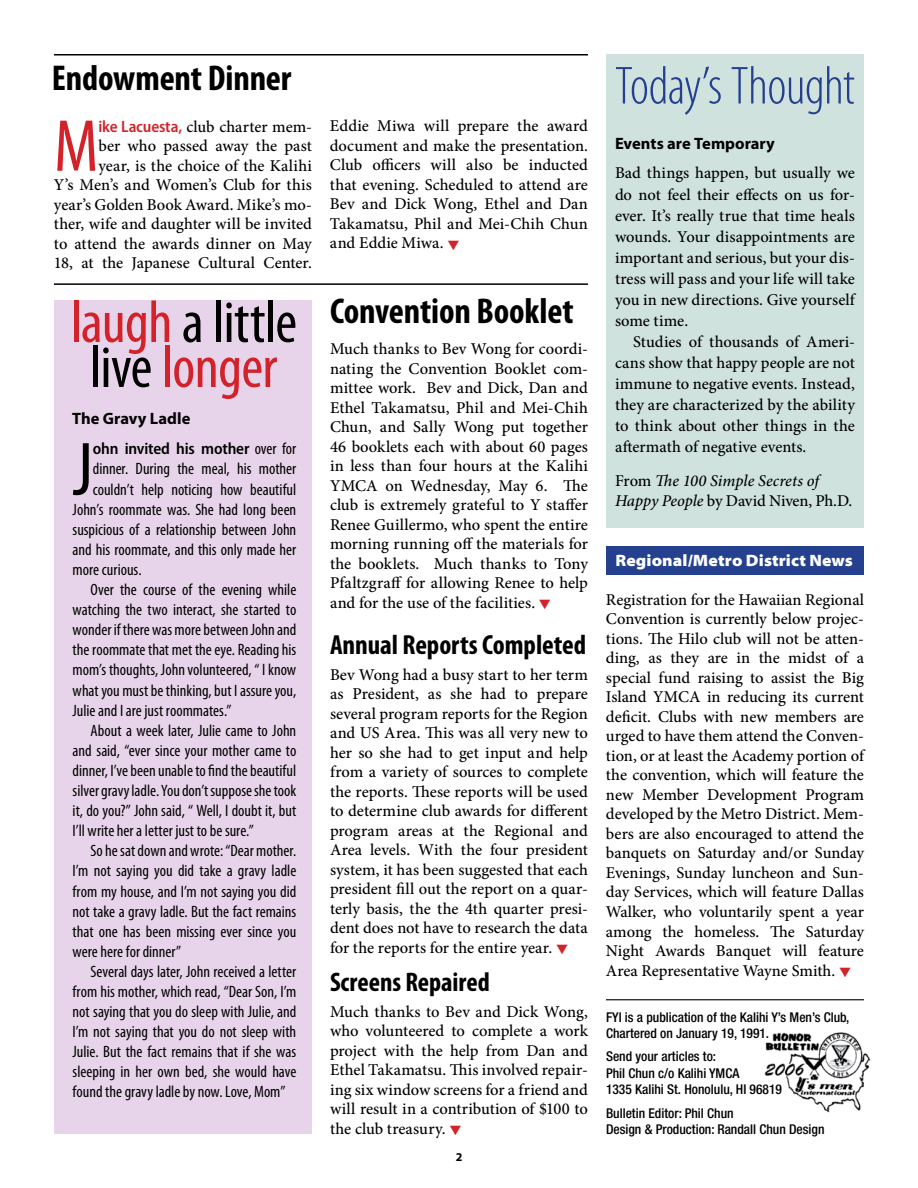
<style>
.page{position:relative;width:918px;height:1188px;background:#fff}
.page>*{position:absolute;margin:0;border:0;box-sizing:border-box;transform-origin:0 0}
.t1{font:condensed 76.2px "Myriad Pro";color:#000}
.t2{font:condensed 74.4px "Myriad Pro";color:#d2232a}
.t3{font:condensed 60px/45px "Myriad Pro";letter-spacing:-.015em;color:#d2232a;text-align:center}
.t4{font:300 condensed 54px "Myriad Pro";letter-spacing:-.015em;color:#25408f}
.t5{font:700 condensed 36px "Myriad Pro";letter-spacing:-.005em;color:#000}
.t6{font:700 condensed 27.75px "Myriad Pro";color:#000}
.t7{font:700 condensed 27px "Myriad Pro";color:#000}
.t8{font:500 16.5px/19.5px "Minion Pro";color:#000;text-align:justify}
.t9{font:condensed 16.5px "Myriad Pro";color:#000}
.t10{font:italic 500 16.5px/19.5px "Minion Pro";letter-spacing:.005em;color:#000}
.t11{font:700 16.5px "Myriad Pro";color:#000}
.t12{font:900 semi-expanded 16.5px "Myriad Pro";letter-spacing:.005em;color:#fff}
.t13{font:600 semi-condensed 16.5px "Myriad Pro";letter-spacing:-.01em;color:#000}
.t14{font:500 condensed 13.5px/16.2px "Helvetica Neue LT Std";color:#000}
.t15{font:700 12px "Myriad Pro";color:#000}
.s1{font-family:"Myriad Pro";font-weight:600;font-stretch:semi-condensed;color:#d2232a}
.s2{color:#d2232a}
.s3{color:#000}
.s4{font-weight:400;font-stretch:condensed}
.s5{font-style:normal}
</style>
<div class="page">
<div style="left:606px;top:54px;width:258px;height:473px;background:#cfe2dd"></div>
<div style="left:606px;top:547px;width:258px;height:28px;background:#25408f"></div>
<img style="left:765px;top:1032px;width:106px;height:81px">
<hr style="left:606px;top:999px;width:258px;height:1px;background:#000">
<hr style="left:54px;top:54px;width:534px;height:2px;background:#000">
<hr style="left:54px;top:283px;width:534px;height:2px;background:#000">
<div style="left:54px;top:301px;width:258px;height:833px;background:#e8d4ea"></div>
<h3 class="t5" style="left:52px;top:58px;width:241px">Endowment Dinner</h3>
<p class="t8" style="left:54px;top:117px;width:260px;text-align:right"><span class="s1">ike Lacuesta,</span> club charter mem-<br>ber who passed away the past<br>year, is the choice of the Kalihi<br>Y’s Men’s and Women’s Club for this year’s Golden Book Award. Mike’s mo&shy;ther, wife and daughter will be invited to attend the awards dinner on May 18, at the Japanese Cultural Center.</p>
<p class="t8" style="left:330px;top:116px;width:260px">Eddie Miwa will prepare the award document and make the presentation.<br>Club officers will also be inducted that evening. Scheduled to attend are Bev and Dick Wong, Ethel and Dan Takamatsu, Phil and Mei-Chih Chun and Eddie Miwa. <span class="s2">▼</span></p>
<h2 class="t2" style="left:54px;top:101px;width:46px">M</h2>
<h3 class="t3" style="left:70px;top:299px;width:228px">laugh <span class="s3">a little live</span> longer</h3>
<p class="t11" style="left:72px;top:410px;width:120px">The Gravy Ladle</p>
<h1 class="t1" style="left:73px;top:423px;width:22px">J</h1>
<p class="t13" style="left:93px;top:440px;width:205px">ohn invited his mother <span class="s4">over for</span></p>
<p class="t9" style="left:93px;top:459px;width:205px">dinner. During the meal, his mother</p>
<p class="t9" style="left:93px;top:479px;width:205px">couldn’t help noticing how beautiful</p>
<p class="t9" style="left:73px;top:499px;width:225px">John’s roommate was. She had long been</p>
<p class="t9" style="left:73px;top:519px;width:225px">suspicious of a relationship between John</p>
<p class="t9" style="left:73px;top:539px;width:225px">and his roommate, and this only made her</p>
<p class="t9" style="left:73px;top:560px;width:70px">more curious.</p>
<p class="t9" style="left:91px;top:580px;width:207px">Over the course of the evening while</p>
<p class="t9" style="left:73px;top:600px;width:225px">watching the two interact, she started to</p>
<p class="t9" style="left:73px;top:620px;width:225px">wonder if there was more between John and</p>
<p class="t9" style="left:73px;top:640px;width:225px">the roommate that met the eye. Reading his</p>
<p class="t9" style="left:73px;top:660px;width:225px">mom’s thoughts, John volunteered, “ I know</p>
<p class="t9" style="left:73px;top:680px;width:225px">what you must be thinking, but I assure you,</p>
<p class="t9" style="left:73px;top:700px;width:160px">Julie and I are just roommates.”</p>
<p class="t9" style="left:91px;top:720px;width:207px">About a week later, Julie came to John</p>
<p class="t9" style="left:73px;top:740px;width:225px">and said, “ever since your mother came to</p>
<p class="t9" style="left:73px;top:760px;width:225px">dinner, I’ve been unable to find the beautiful</p>
<p class="t9" style="left:73px;top:781px;width:225px">silver gravy ladle. You don’t suppose she took</p>
<p class="t9" style="left:73px;top:801px;width:225px">it, do you?” John said, “ Well, I doubt it, but</p>
<p class="t9" style="left:73px;top:821px;width:183px">I’ll write her a letter just to be sure.”</p>
<p class="t9" style="left:91px;top:841px;width:207px">So he sat down and wrote: “Dear mother.</p>
<p class="t9" style="left:73px;top:861px;width:225px">I’m not saying you did take a gravy ladle</p>
<p class="t9" style="left:73px;top:881px;width:225px">from my house, and I’m not saying you did</p>
<p class="t9" style="left:73px;top:901px;width:225px">not take a gravy ladle. But the fact remains</p>
<p class="t9" style="left:73px;top:921px;width:225px">that one has been missing ever since you</p>
<p class="t9" style="left:73px;top:941px;width:110px">were here for dinner”</p>
<p class="t9" style="left:91px;top:961px;width:207px">Several days later, John received a letter</p>
<p class="t9" style="left:73px;top:982px;width:225px">from his mother, which read, “Dear Son, I’m</p>
<p class="t9" style="left:73px;top:1002px;width:225px">not saying that you do sleep with Julie, and</p>
<p class="t9" style="left:73px;top:1022px;width:225px">I’m not saying that you do not sleep with</p>
<p class="t9" style="left:73px;top:1042px;width:225px">Julie. But the fact remains that if she was</p>
<p class="t9" style="left:73px;top:1062px;width:225px">sleeping in her own bed, she would have</p>
<p class="t9" style="left:73px;top:1082px;width:214px">found the gravy ladle by now. Love, Mom”</p>
<h3 class="t5" style="left:330px;top:291px;width:245px">Convention Booklet</h3>
<p class="t8" style="left:330px;top:339px;width:260px">Much thanks to Bev Wong for coordi&shy;nating the Convention Booklet com&shy;mittee work. Bev and Dick, Dan and Ethel Takamatsu, Phil and Mei-Chih Chun, and Sally Wong put together 46 booklets each with about 60 pages in less than four hours at the Kalihi YMCA on Wednesday, May 6. The club is extremely grateful to Y staffer Renee Guillermo, who spent the entire morning running off the materials for the booklets. Much thanks to Tony Pfaltzgraff for allowing Renee to help and for the use of the facilities. <span class="s2">▼</span></p>
<h3 class="t6" style="left:330px;top:630px;width:258px">Annual Reports Completed</h3>
<p class="t8" style="left:330px;top:665px;width:260px">Bev Wong had a busy start to her term as President, as she had to prepare several program reports for the Region and US Area. This was all very new to her so she had to get input and help from a variety of sources to complete the reports. These reports will be used to determine club awards for different program areas at the Regional and Area levels. With the four president system, it has been suggested that each president fill out the report on a quar&shy;terly basis, the the 4th quarter presi&shy;dent does not have to research the data for the reports for the entire year. <span class="s2">▼</span></p>
<h3 class="t7" style="left:330px;top:968px;width:161px">Screens Repaired</h3>
<p class="t8" style="left:330px;top:1002px;width:259px">Much thanks to Bev and Dick Wong, who volunteered to complete a work project with the help from Dan and Ethel Takamatsu. This involved repair&shy;ing six window screens for a friend and will result in a contribution of $100 to the club treasury. <span class="s2">▼</span></p>
<p class="t15" style="left:456px;top:1150px;width:8px">2</p>
<h3 class="t4" style="left:615px;top:57px;width:241px">Today’s Thought</h3>
<p class="t11" style="left:615px;top:134px;width:161px">Events are Temporary</p>
<p class="t8" style="left:615px;top:163px;width:241px;line-height:21px">Bad things happen, but usually we do not feel their effects on us for&shy;ever. It’s really true that time heals wounds. Your disappointments are important and serious, but your dis&shy;tress will pass and your life will take you in new directions. Give yourself some time.</p>
<p class="t8" style="left:615px;top:331px;width:241px;line-height:21px;text-indent:18px">Studies of thousands of Ameri&shy;cans show that happy people are not immune to negative events. Instead, they are characterized by the ability to think about other things in the aftermath of negative events.</p>
<p class="t10" style="left:615px;top:471px;width:239px"><span class="s5">From</span> The 100 Simple Secrets of<br>Happy People <span class="s5">by David Niven, Ph.D.</span></p>
<p class="t12" style="left:615px;top:551px;width:239px">Regional/Metro District News</p>
<p class="t8" style="left:606px;top:590px;width:260px">Registration for the Hawaiian Regional Convention is currently below projec&shy;tions. The Hilo club will not be atten&shy;ding, as they are in the midst of a special fund raising to assist the Big Island YMCA in reducing its current deficit. Clubs with new members are urged to have them attend the Conven&shy;tion, or at least the Academy portion of the convention, which will feature the new Member Development Program developed by the Metro District. Mem&shy;bers are also encouraged to attend the banquets on Saturday and/or Sunday Evenings, Sunday luncheon and Sun&shy;day Services, which will feature Dallas Walker, who voluntarily spent a year among the homeless. The Saturday Night Awards Banquet will feature Area Representative Wayne Smith. <span class="s2">▼</span></p>
<p class="t14" style="left:606px;top:1008px;width:245px">FYI is a publication of the Kalihi Y’s Men’s Club,<br>Chartered on January 19, 1991.</p>
<p class="t14" style="left:606px;top:1048px;width:177px">Send your articles to:<br>Phil Chun c/o Kalihi YMCA<br>1335 Kalihi St. Honolulu, HI 96819</p>
<p class="t14" style="left:606px;top:1105px;width:220px">Bulletin Editor: Phil Chun<br>Design &amp; Production: Randall Chun Design</p>
</div>
